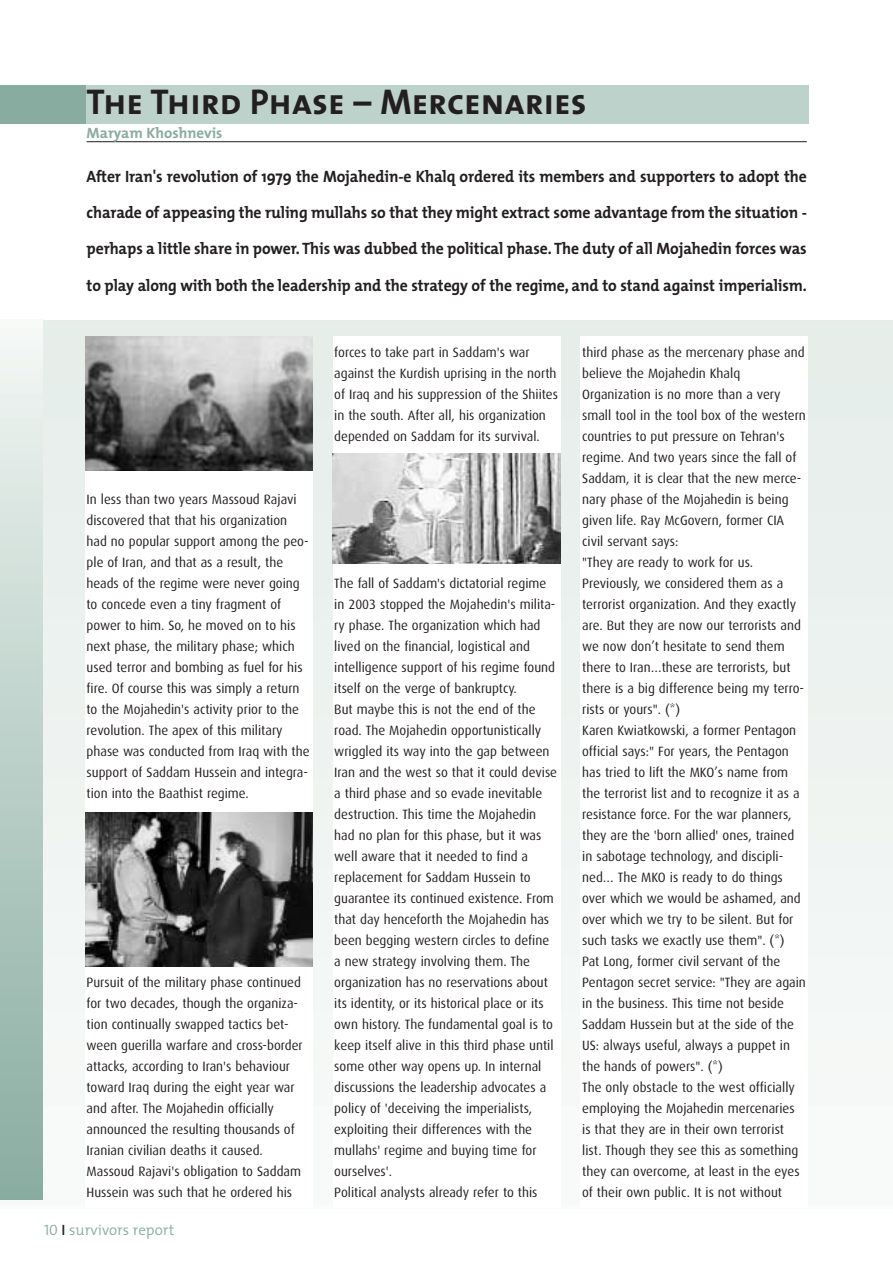
<style>
.page{position:relative;width:893px;height:1262px;background:#fff}
.page>*{position:absolute;margin:0;border:0;box-sizing:border-box;transform-origin:0 0}
.t1{font:36px "The Mix Bold Caps";color:#231f20}
.t2{font:700 16.5px/36px "The Mix";letter-spacing:-.005em;color:#231f20;text-align:justify;scale:.95 1}
.t3{font:300 15px "The Mix";color:#89aca1}
.t4{font:700 15px "The Mix";color:#89aca1}
.t5{font:13.5px/21px "Dax";color:#231f20}
.s1{font-family:"The Mix Semi Light Caps";font-weight:400}
.s2{font-weight:600;color:#231f20}
</style>
<div class="page">
<div style="left:0;top:0;width:892px;height:1208px;background:#eef3f1"></div>
<div style="left:0;top:0;width:892px;height:319px;background:#fff"></div>
<div style="left:85px;top:336px;width:228px;height:872px;background:#fff"></div>
<div style="left:333px;top:336px;width:227px;height:872px;background:#fff"></div>
<div style="left:580px;top:336px;width:228px;height:872px;background:#fff"></div>
<div style="left:85px;top:85px;width:723px;height:38px;background:#bdd2ca"></div>
<div style="left:0;top:85px;width:85px;height:38px;background:#89aca1"></div>
<div style="left:0;top:319px;width:43px;height:880px;background:linear-gradient(to bottom,#f3f7f4,#87ab9f)"></div>
<hr style="left:87px;top:141px;width:719px;height:1px;background:#231f20">
<img style="left:85px;top:336px;width:228px;height:135px">
<img style="left:85px;top:812px;width:228px;height:154px">
<img style="left:333px;top:453px;width:227px;height:110px">
<h1 class="t1" style="left:87px;top:80px;width:501px">The Third Phase – Mercenaries</h1>
<p class="t4" style="left:87px;top:127px;width:137px">Maryam Khoshnevis</p>
<p class="t2" style="left:87px;top:161px;width:759px">After Iran's revolution of 1979 the Mojahedin-e Khalq ordered its members and supporters to adopt the charade of appeasing the ruling mullahs so that they might extract some advantage from the situation - perhaps a little share in power. This was dubbed the political phase. The duty of all Mojahedin forces was to play along with both the leadership and the strategy of the regime, and to stand against imperialism.</p>
<p class="t5" style="left:87px;top:489px;width:224px">In less than two years Massoud Rajavi discovered that that his organization had no popular support among the peo&shy;ple of Iran, and that as a result, the heads of the regime were never going to concede even a tiny fragment of power to him. So, he moved on to his next phase, the military phase; which used terror and bombing as fuel for his fire. Of course this was simply a return to the Mojahedin's activity prior to the revolution. The apex of this military phase was conducted from Iraq with the support of Saddam Hussein and integra&shy;tion into the Baathist regime.</p>
<p class="t5" style="left:87px;top:972px;width:218px">Pursuit of the military phase continued for two decades, though the organiza&shy;tion continually swapped tactics bet&shy;ween guerilla warfare and cross-border attacks, according to Iran's behaviour toward Iraq during the eight year war and after. The Mojahedin officially announced the resulting thousands of Iranian civilian deaths it caused.<br>Massoud Rajavi's obligation to Saddam Hussein was such that he ordered his</p>
<p class="t3" style="left:44px;top:1224px;width:132px"><span class="s1">10</span> <span class="s2">I</span> survivors report</p>
<p class="t5" style="left:334px;top:342px;width:225px">forces to take part in Saddam's war against the Kurdish uprising in the north of Iraq and his suppression of the Shiites in the south. After all, his organization depended on Saddam for its survival.</p>
<p class="t5" style="left:334px;top:573px;width:224px">The fall of Saddam's dictatorial regime in 2003 stopped the Mojahedin's milita&shy;ry phase. The organization which had lived on the financial, logistical and intelligence support of his regime found itself on the verge of bankruptcy.<br>But maybe this is not the end of the road. The Mojahedin opportunistically wriggled its way into the gap between Iran and the west so that it could devise a third phase and so evade inevitable destruction. This time the Mojahedin had no plan for this phase, but it was well aware that it needed to find a replacement for Saddam Hussein to guarantee its continued existence. From that day henceforth the Mojahedin has been begging western circles to define a new strategy involving them. The organization has no reservations about its identity, or its historical place or its own history. The fundamental goal is to keep itself alive in this third phase until some other way opens up. In internal discussions the leadership advocates a policy of 'deceiving the imperialists, exploiting their differences with the mullahs' regime and buying time for ourselves'.<br>Political analysts already refer to this</p>
<p class="t5" style="left:582px;top:342px;width:225px">third phase as the mercenary phase and believe the Mojahedin Khalq Organization is no more than a very small tool in the tool box of the western countries to put pressure on Tehran's regime. And two years since the fall of Saddam, it is clear that the new merce&shy;nary phase of the Mojahedin is being given life. Ray McGovern, former CIA civil servant says:<br>"They are ready to work for us.<br>Previously, we considered them as a terrorist organization. And they exactly are. But they are now our terrorists and we now don’t hesitate to send them there to Iran…these are terrorists, but there is a big difference being my terro&shy;rists or yours". (*)<br>Karen Kwiatkowski, a former Pentagon official says:" For years, the Pentagon has tried to lift the MKO’s name from the terrorist list and to recognize it as a resistance force. For the war planners, they are the 'born allied' ones, trained in sabotage technology, and discipli&shy;ned… The MKO is ready to do things over which we would be ashamed, and over which we try to be silent. But for such tasks we exactly use them". (*)<br>Pat Long, former civil servant of the Pentagon secret service: "They are again in the business. This time not beside Saddam Hussein but at the side of the US: always useful, always a puppet in the hands of powers". (*)<br>The only obstacle to the west officially employing the Mojahedin mercenaries is that they are in their own terrorist list. Though they see this as something they can overcome, at least in the eyes of their own public. It is not without</p>
</div>
